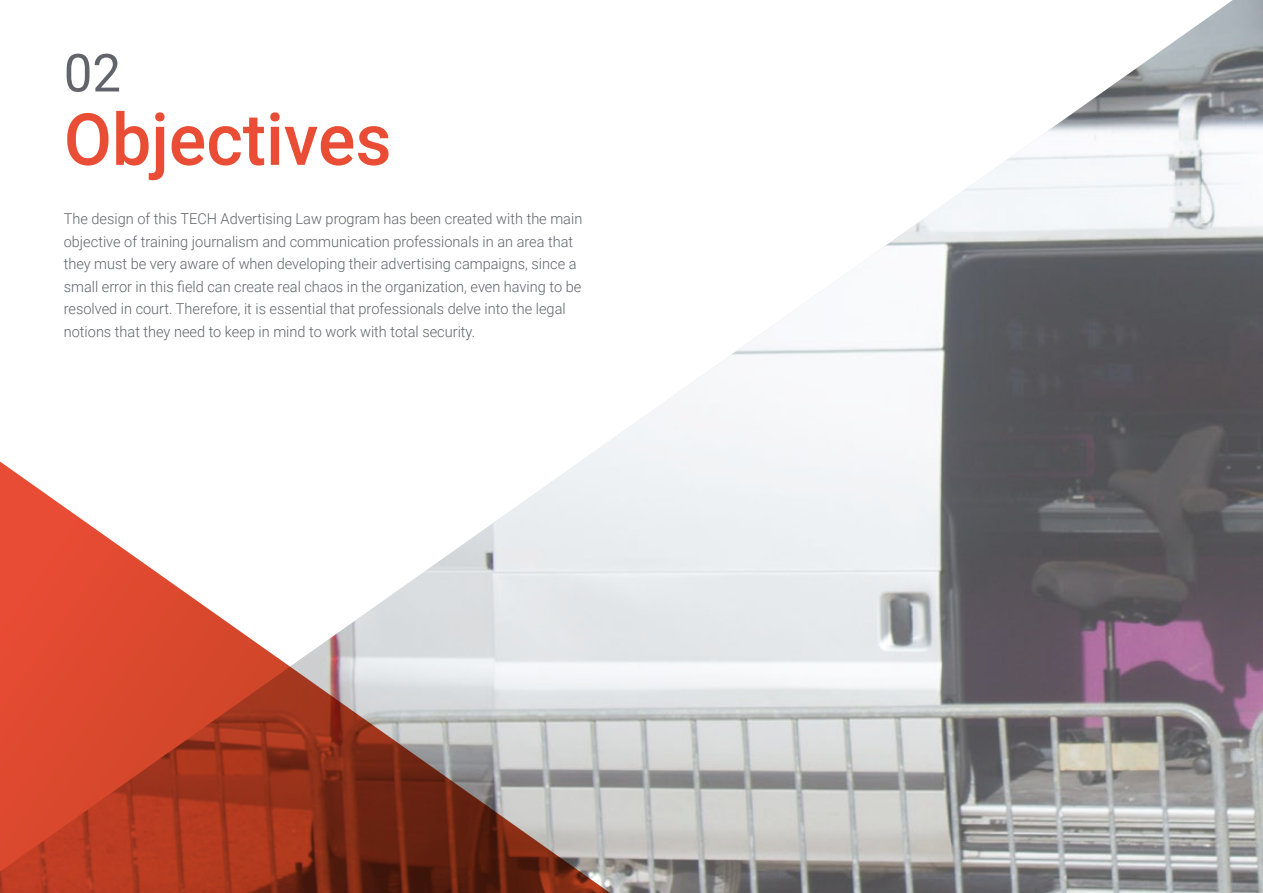
<style>
.page{position:relative;width:1263px;height:893px;background:#fff}
.page>*{position:absolute;margin:0;border:0;box-sizing:border-box;transform-origin:0 0}
.t1{font:500 72px "Roboto";color:#e94d35}
.t2{font:52.5px "Roboto";color:#61646a}
.t3{font:300 15px/22.5px "Roboto";color:#61646a}
</style>
<div class="page">
<img style="left:603px;top:0;width:660px;height:893px">
<svg style="left:0;top:446px;width:640px;height:447px"></svg>
<h2 class="t2" style="left:64px;top:36px;width:59px">02</h2>
<h1 class="t1" style="left:64px;top:89px;width:329px">Objectives</h1>
<p class="t3" style="left:64px;top:207px;width:520px">The design of this TECH Advertising Law program has been created with the main objective of training journalism and communication professionals in an area that they must be very aware of when developing their advertising campaigns, since a small error in this field can create real chaos in the organization, even having to be resolved in court. Therefore, it is essential that professionals delve into the legal notions that they need to keep in mind to work with total security.</p>
</div>
